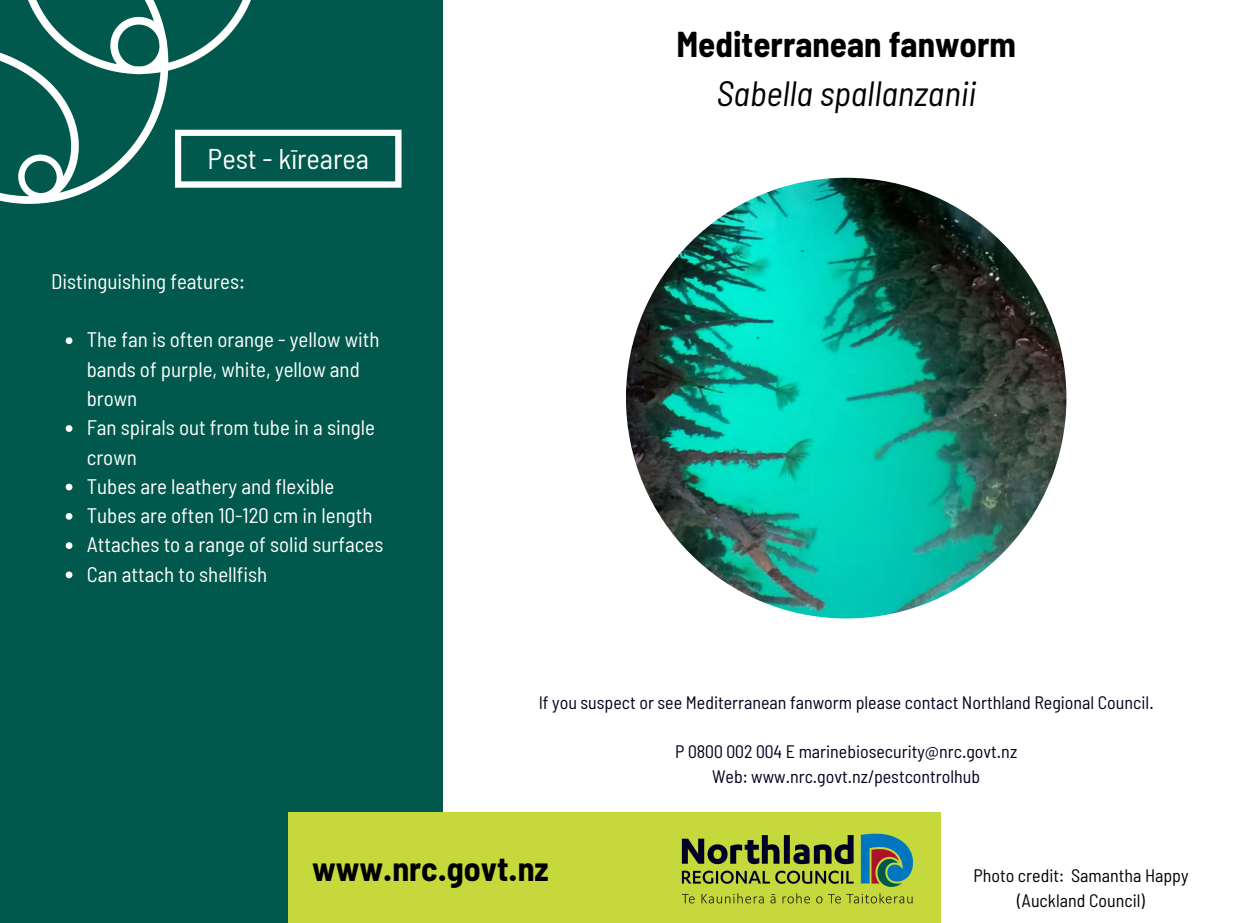
<style>
.page{position:relative;width:1233px;height:923px;background:#fff}
.page>*{position:absolute;margin:0;border:0;box-sizing:border-box;transform-origin:0 0}
.t1{font:700 semi-condensed 35.1px "Barlow";color:#000}
.t2{font:italic semi-condensed 35.1px "Barlow";color:#000}
.t3{font:700 semi-condensed 34.05px "Barlow";color:#000}
.t4{font:semi-condensed 28.5px "Barlow";color:#fff}
.t5{font:semi-condensed 21px/29.2px "Barlow";color:#fff}
.t6{font:semi-condensed 18px "Barlow";color:#00001e}
.t7{font:semi-condensed 18px/24.8px "Barlow";color:#000;text-align:center}
</style>
<div class="page">
<div style="left:0;top:0;width:443px;height:922px;background:#00594c"></div>
<img style="left:0;top:0;width:259px;height:204px">
<img style="left:626px;top:178px;width:440px;height:440px;border-radius:50%">
<svg style="left:66px;top:337px;width:6px;height:7px"></svg>
<svg style="left:66px;top:425px;width:6px;height:7px"></svg>
<svg style="left:66px;top:483px;width:6px;height:7px"></svg>
<svg style="left:66px;top:513px;width:6px;height:6px"></svg>
<svg style="left:66px;top:542px;width:6px;height:7px"></svg>
<svg style="left:66px;top:571px;width:6px;height:7px"></svg>
<div style="left:288px;top:811px;width:653px;height:111px;background:#c5d93d"></div>
<img style="left:681px;top:833px;width:233px;height:71px">
<svg style="left:175px;top:130px;width:227px;height:58px"></svg>
<p class="t4" style="left:208px;top:141px;width:163px">Pest - kīrearea</p>
<p class="t5" style="left:51px;top:266px;width:195px">Distinguishing features:</p>
<p class="t5" style="left:87px;top:325px;width:294px">The fan is often orange - yellow with bands of purple, white, yellow and brown</p>
<p class="t5" style="left:87px;top:412px;width:290px">Fan spirals out from tube in a single crown</p>
<p class="t5" style="left:87px;top:471px;width:249px">Tubes are leathery and flexible</p>
<p class="t5" style="left:87px;top:500px;width:287px">Tubes are often 10-120 cm in length</p>
<p class="t5" style="left:87px;top:529px;width:298px">Attaches to a range of solid surfaces</p>
<p class="t5" style="left:87px;top:559px;width:182px">Can attach to shellfish</p>
<p class="t1" style="left:676px;top:23px;width:341px">Mediterranean fanworm</p>
<p class="t2" style="left:716px;top:71px;width:261px">Sabella spallanzanii</p>
<p class="t6" style="left:539px;top:691px;width:617px">If you suspect or see Mediterranean fanworm please contact Northland Regional Council.</p>
<p class="t6" style="left:675px;top:740px;width:344px">P 0800 002 004 E marinebiosecurity@nrc.govt.nz</p>
<p class="t6" style="left:712px;top:765px;width:270px">Web: www.nrc.govt.nz/pestcontrolhub</p>
<p class="t3" style="left:312px;top:847px;width:238px">www.nrc.govt.nz</p>
<p class="t7" style="left:973px;top:863px;width:217px">Photo credit: Samantha Happy (Auckland Council)</p>
</div>
